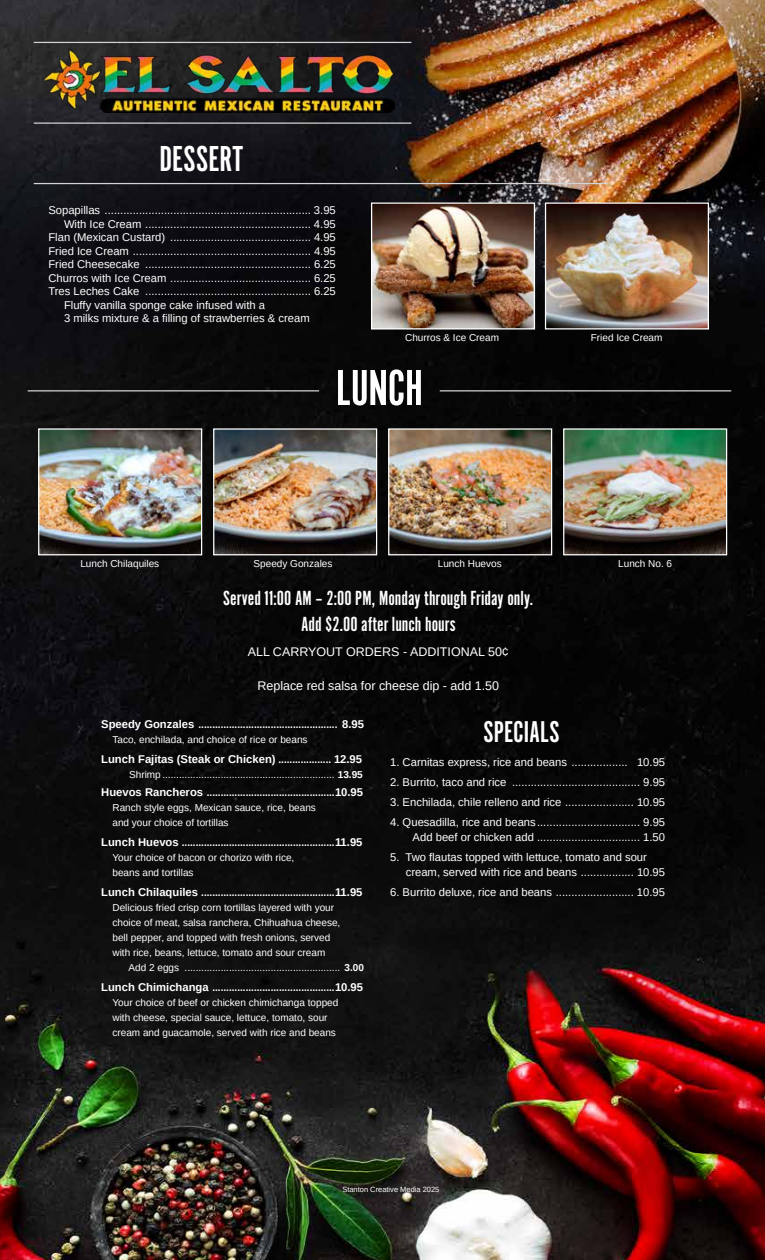
<style>
.page{position:relative;width:765px;height:1260px;background:#fff}
.page>*{position:absolute;margin:0;border:0;box-sizing:border-box;transform-origin:0 0}
.t1{font:52.5px "Alternate Got No 1 D";letter-spacing:-.01em;color:#fff}
.t2{font:37.5px "Alternate Got No 1 D";color:#fff}
.t3{font:31.25px "Alternate Got No 1 D";color:#fff}
.t4{font:21.25px/25.5px "Alternate Got No 1 D";color:#fff;text-align:center}
.t5{font:12.5px "Arimo";color:#fff}
.t6{font:11.25px/15px "Arimo";color:#fff;text-align:right}
.t7{font:700 11.25px "Arimo";color:#fff}
.t8{font:10px/15px "Arimo";color:#fff}
.t9{font:700 10px/15px "Arimo";color:#fff}
.t10{font:7.5px "Arimo";color:#fff}
.s1{font-size:11.25px}
.s2{font-weight:400}
.s3{font-size:10px}
.s4{font-weight:700}
.s5{font-weight:700;font-size:11.25px}
</style>
<div class="page">
<img style="left:0;top:0;width:765px;height:1260px">
<img style="left:44px;top:49px;width:350px;height:63px">
<hr style="left:34px;top:42px;width:377px;height:1px;background:#d1d3d4">
<hr style="left:34px;top:183px;width:574px;height:1px;background:#d1d3d4">
<hr style="left:28px;top:390px;width:291px;height:1px;background:#d1d3d4">
<hr style="left:440px;top:390px;width:291px;height:1px;background:#d1d3d4">
<hr style="left:34px;top:122px;width:377px;height:2px;background:#d1d3d4">
<img style="left:373px;top:204px;width:160px;height:124px">
<div style="left:371px;top:202px;width:164px;height:128px;border:1px solid #fff"></div>
<img style="left:40px;top:430px;width:160px;height:123px">
<div style="left:38px;top:428px;width:164px;height:127px;border:1px solid #fff"></div>
<img style="left:565px;top:430px;width:160px;height:123px">
<div style="left:563px;top:428px;width:164px;height:127px;border:1px solid #fff"></div>
<img style="left:390px;top:430px;width:160px;height:123px">
<div style="left:388px;top:428px;width:164px;height:127px;border:1px solid #fff"></div>
<img style="left:215px;top:430px;width:160px;height:123px">
<div style="left:213px;top:428px;width:164px;height:127px;border:1px solid #fff"></div>
<img style="left:547px;top:204px;width:160px;height:124px">
<div style="left:545px;top:202px;width:164px;height:128px;border:1px solid #fff"></div>
<h2 class="t2" style="left:160px;top:140px;width:85px">DESSERT</h2>
<p class="t6" style="left:48px;top:203px;width:289px">Sopapillas .................................................................. 3.95</p>
<p class="t6" style="left:64px;top:216px;width:273px">With Ice Cream ..................................................... 4.95</p>
<p class="t6" style="left:48px;top:230px;width:289px">Flan (Mexican Custard) ............................................. 4.95</p>
<p class="t6" style="left:48px;top:243px;width:289px">Fried Ice Cream ......................................................... 4.95</p>
<p class="t6" style="left:48px;top:257px;width:289px">Fried Cheesecake ..................................................... 6.25</p>
<p class="t6" style="left:48px;top:270px;width:289px">Churros with Ice Cream ............................................. 6.25</p>
<p class="t6" style="left:48px;top:284px;width:289px">Tres Leches Cake ..................................................... 6.25</p>
<p class="t6" style="left:64px;top:297px;width:203px">Fluffy vanilla sponge cake infused with a</p>
<p class="t6" style="left:64px;top:311px;width:247px">3 milks mixture &amp; a filling of strawberries &amp; cream</p>
<p class="t8" style="left:405px;top:330px;width:95px">Churros &amp; Ice Cream</p>
<p class="t8" style="left:591px;top:330px;width:73px">Fried Ice Cream</p>
<h1 class="t1" style="left:336px;top:361px;width:89px">LUNCH</h1>
<p class="t8" style="left:80px;top:557px;width:80px">Lunch Chilaquiles</p>
<p class="t8" style="left:254px;top:557px;width:80px">Speedy Gonzales</p>
<p class="t8" style="left:438px;top:557px;width:65px">Lunch Huevos</p>
<p class="t8" style="left:618px;top:557px;width:55px">Lunch No. 6</p>
<h3 class="t4" style="left:223px;top:586px;width:312px">Served 11:00 AM – 2:00 PM, Monday through Friday only.<br>Add $2.00 after lunch hours</h3>
<p class="t5" style="left:248px;top:644px;width:263px">ALL CARRYOUT ORDERS - ADDITIONAL 50¢</p>
<p class="t5" style="left:257px;top:678px;width:243px">Replace red salsa for cheese dip - add 1.50</p>
<p class="t9" style="left:112px;top:717px;width:253px;text-indent:-11px"><span class="s1">Speedy Gonzales</span> .................................................. <span class="s1">8.95<br></span><span class="s2">Taco, enchilada, and choice of rice or beans</span></p>
<p class="t7" style="left:101px;top:752px;width:262px">Lunch Fajitas (Steak or Chicken) <span class="s3">...................</span> 12.95</p>
<p class="t8" style="left:101px;top:766px;width:263px;line-height:17.5px;text-align:right">Shrimp .............................................................. <span class="s4">13.95<br></span><span class="s5">Huevos Rancheros</span> <span class="s4">..............................................</span><span class="s5">10.95</span></p>
<p class="t8" style="left:112px;top:800px;width:205px">Ranch style eggs, Mexican sauce, rice, beans and your choice of tortillas</p>
<p class="t9" style="left:112px;top:835px;width:252px;text-indent:-11px"><span class="s1">Lunch Huevos</span> .......................................................<span class="s1">11.95<br></span><span class="s2">Your choice of bacon or chorizo with rice,<br>beans and tortillas</span></p>
<p class="t8" style="left:112px;top:885px;width:252px;text-indent:-11px"><span class="s5">Lunch Chilaquiles</span> <span class="s4">................................................</span><span class="s5">11.95<br></span>Delicious fried crisp corn tortillas layered with your choice of meat, salsa ranchera, Chihuahua cheese,<br>bell pepper, and topped with fresh onions, served<br>with rice, beans, lettuce, tomato and sour cream</p>
<p class="t8" style="left:101px;top:957px;width:264px;line-height:20px;text-align:right">Add 2 eggs ........................................................ <span class="s4">3.00<br></span><span class="s5">Lunch Chimichanga</span> <span class="s4">............................................</span><span class="s5">10.95</span></p>
<p class="t8" style="left:112px;top:995px;width:227px">Your choice of beef or chicken chimichanga topped with cheese, special sauce, lettuce, tomato, sour cream and guacamole, served with rice and beans</p>
<h3 class="t3" style="left:484px;top:716px;width:78px">SPECIALS</h3>
<p class="t6" style="left:390px;top:755px;width:277px">1. Carnitas express, rice and beans .................. 10.95</p>
<p class="t6" style="left:390px;top:775px;width:277px">2. Burrito, taco and rice ......................................... 9.95</p>
<p class="t6" style="left:390px;top:795px;width:277px">3. Enchilada, chile relleno and rice ...................... 10.95</p>
<p class="t6" style="left:390px;top:815px;width:277px">4. Quesadilla, rice and beans................................. 9.95<br>Add beef or chicken add ................................. 1.50</p>
<p class="t6" style="left:406px;top:850px;width:261px;text-align:left;text-indent:-16px">5. Two flautas topped with lettuce, tomato and sour cream, served with rice and beans ................. 10.95</p>
<p class="t6" style="left:390px;top:885px;width:277px">6. Burrito deluxe, rice and beans ......................... 10.95</p>
<p class="t10" style="left:342px;top:1185px;width:99px">Stanton Creative Media 2025</p>
</div>
